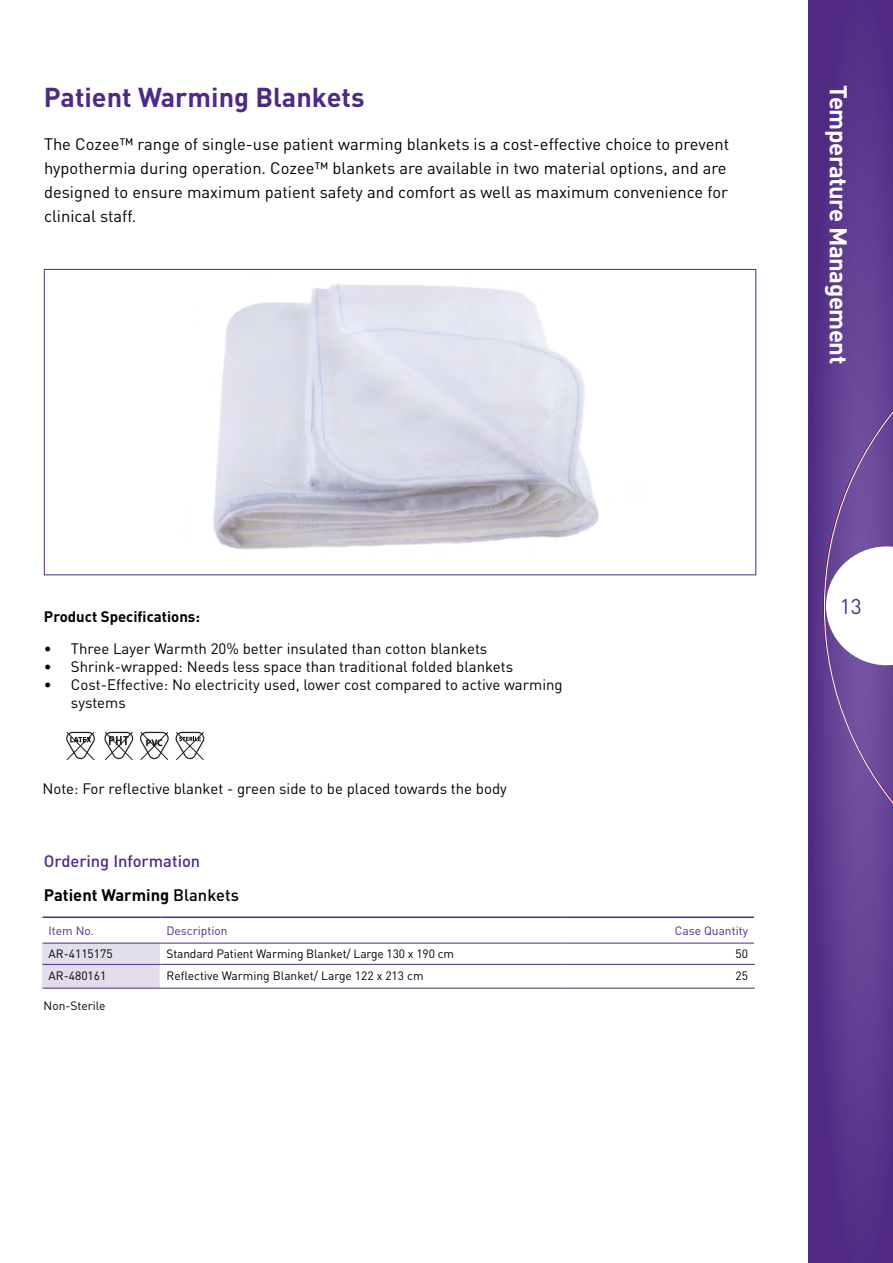
<style>
.page{position:relative;width:893px;height:1263px;background:#fff}
.page>*{position:absolute;margin:0;border:0;box-sizing:border-box;transform-origin:0 0}
.t1{font:700 27px "DIN";color:#4f2a84}
.t2{font:700 24px "DIN";letter-spacing:-.02em;color:#fff}
.t3{font:21px "DIN";color:#4f2a84}
.t4{font:16.5px/24px "DIN";color:#000}
.t5{font:700 16.5px "DIN";color:#000}
.t6{font:500 16.5px "DIN";color:#4f2a84}
.t7{font:15px "DIN";color:#000}
.t8{font:700 15px "DIN";color:#000}
.t9{font:12px "DIN";color:#000}
.t10{font:12px "DIN";color:#4f2a84}
.t11{font:700 9.6px "Myriad Pro";color:#000}
.s1{font-weight:500}
</style>
<div class="page">
<svg style="left:808px;top:0;width:85px;height:1263px;background:#553189"></svg>
<svg style="left:824px;top:294px;width:69px;height:626px;background:#7f63a7"></svg>
<svg style="left:104px;top:731px;width:29px;height:29px"></svg>
<svg style="left:66px;top:731px;width:29px;height:29px"></svg>
<svg style="left:140px;top:731px;width:29px;height:29px"></svg>
<svg style="left:43px;top:942px;width:711px;height:1px"></svg>
<div style="left:43px;top:943px;width:117px;height:21px;background:#e3e0ee"></div>
<div style="left:43px;top:964px;width:117px;height:24px;background:#e1ddec"></div>
<hr style="left:43px;top:916px;width:117px;height:2px;background:#4f2a84">
<hr style="left:160px;top:916px;width:403px;height:2px;background:#4f2a84">
<hr style="left:563px;top:916px;width:191px;height:2px;background:#4f2a84">
<hr style="left:43px;top:943px;width:117px;height:1px;background:#4f2a84">
<hr style="left:160px;top:943px;width:403px;height:1px;background:#4f2a84">
<hr style="left:563px;top:943px;width:191px;height:1px;background:#4f2a84">
<hr style="left:43px;top:964px;width:117px;height:1px;background:#4f2a84">
<hr style="left:160px;top:964px;width:403px;height:1px;background:#4f2a84">
<hr style="left:563px;top:964px;width:192px;height:1px;background:#4f2a84">
<hr style="left:43px;top:988px;width:117px;height:1px;background:#4f2a84">
<hr style="left:160px;top:988px;width:403px;height:1px;background:#4f2a84">
<hr style="left:563px;top:988px;width:192px;height:1px;background:#4f2a84">
<img style="left:213px;top:284px;width:386px;height:266px">
<svg style="left:176px;top:731px;width:28px;height:29px"></svg>
<h1 class="t1" style="left:44px;top:79px;width:322px">Patient Warming Blankets</h1>
<p class="t4" style="left:44px;top:132px;width:687px">The Cozee™ range of single-use patient warming blankets is a cost-effective choice to prevent hypothermia during operation. Cozee™ blankets are available in two material options, and are designed to ensure maximum patient safety and comfort as well as maximum convenience for clinical staff.</p>
<h2 class="t2" style="left:854px;top:85px;width:281px;rotate:90deg">Temperature Management</h2>
<p class="t8" style="left:44px;top:607px;width:158px">Product Specifications:</p>
<p class="t7" style="left:44px;top:640px;width:9px">•</p>
<p class="t7" style="left:71px;top:640px;width:418px">Three Layer Warmth 20% better insulated than cotton blankets</p>
<p class="t7" style="left:44px;top:658px;width:9px">•</p>
<p class="t7" style="left:71px;top:658px;width:444px">Shrink-wrapped: Needs less space than traditional folded blankets</p>
<p class="t7" style="left:44px;top:676px;width:9px">•</p>
<p class="t7" style="left:71px;top:676px;width:493px">Cost-Effective: No electricity used, lower cost compared to active warming</p>
<p class="t7" style="left:71px;top:694px;width:56px">systems</p>
<p class="t11" style="left:146px;top:736px;width:18px">PVC</p>
<p class="t7" style="left:43px;top:780px;width:466px">Note: For reflective blanket - green side to be placed towards the body</p>
<p class="t6" style="left:44px;top:850px;width:158px">Ordering Information</p>
<p class="t5" style="left:44px;top:884px;width:197px">Patient Warming <span class="s1">Blankets</span></p>
<p class="t10" style="left:49px;top:924px;width:47px">Item No.</p>
<p class="t10" style="left:166px;top:924px;width:63px">Description</p>
<p class="t9" style="left:49px;top:947px;width:66px">AR-4115175</p>
<p class="t9" style="left:166px;top:947px;width:289px">Standard Patient Warming Blanket/ Large 130 x 190 cm</p>
<p class="t9" style="left:49px;top:968px;width:59px">AR-480161</p>
<p class="t9" style="left:166px;top:968px;width:259px">Reflective Warming Blanket/ Large 122 x 213 cm</p>
<p class="t9" style="left:44px;top:999px;width:64px">Non-Sterile</p>
<p class="t3" style="left:840px;top:594px;width:23px">13</p>
<p class="t10" style="left:675px;top:924px;width:75px">Case Quantity</p>
<p class="t9" style="left:736px;top:947px;width:14px">50</p>
<p class="t9" style="left:736px;top:968px;width:14px">25</p>
</div>
